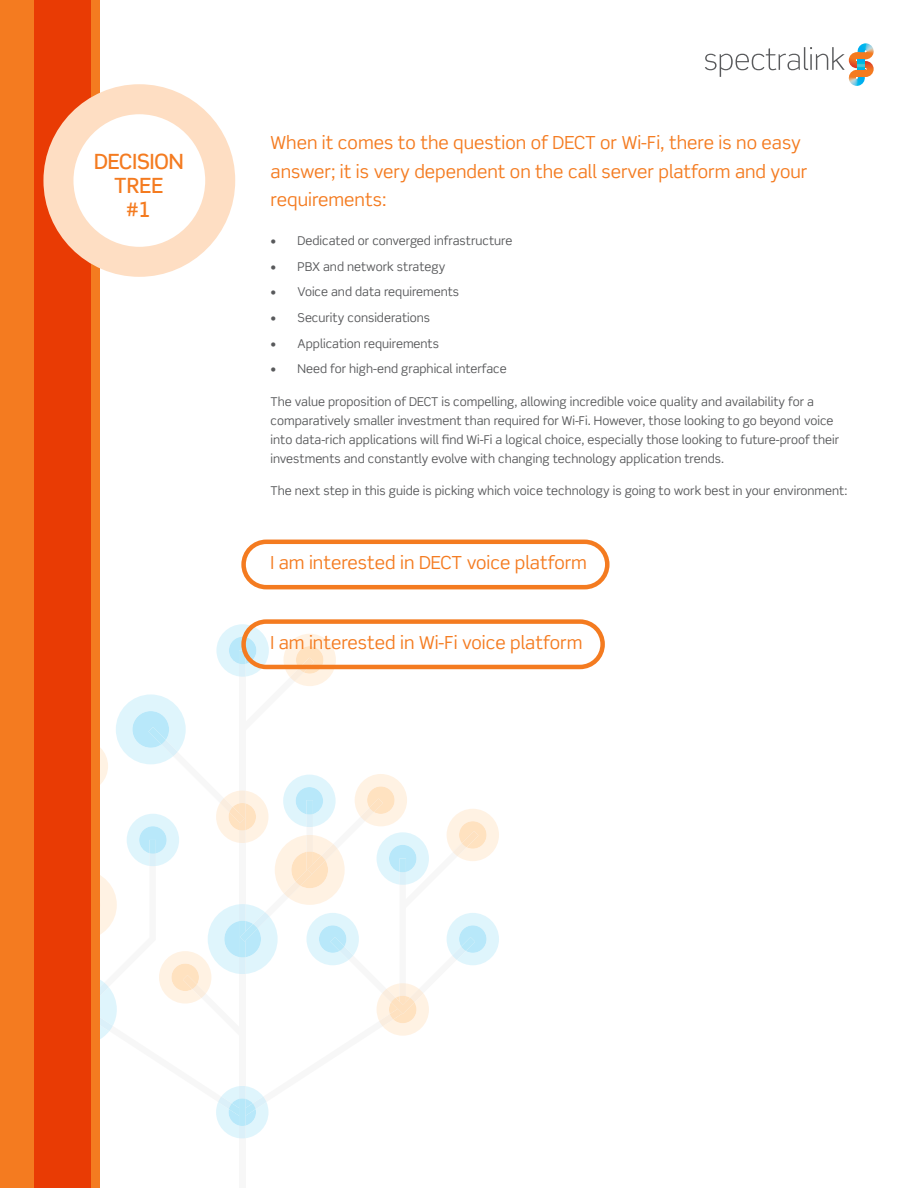
<style>
.page{position:relative;width:918px;height:1188px;background:#fff}
.page>*{position:absolute;margin:0;border:0;box-sizing:border-box;transform-origin:0 0}
.t1{font:500 21px/24px "Scene Std";color:#f47b20;text-align:center}
.t2{font:18px/28.5px "Scene Std";color:#f47b20}
.t3{font:12.15px/18.9px "Scene Std";color:#58595b}
</style>
<div class="page">
<div style="left:239px;top:650px;width:7px;height:538px;background:#f7f7f7"></div>
<svg style="left:216px;top:1086px;width:53px;height:52px"></svg>
<svg style="left:100px;top:624px;width:399px;height:415px"></svg>
<img style="left:849px;top:79px;width:16px;height:7px">
<img style="left:859px;top:43px;width:13px;height:4px">
<svg style="left:705px;top:47px;width:169px;height:32px"></svg>
<div style="left:0;top:0;width:100px;height:1188px;background:#f47b20"></div>
<div style="left:34px;top:0;width:57px;height:1188px;background:#e93b04"></div>
<svg style="left:58px;top:99px;width:162px;height:163px"></svg>
<div style="left:43px;top:84px;width:192px;height:193px;border:30px solid #fedec3;border-radius:50%"></div>
<div style="left:241px;top:540px;width:369px;height:49px;border:4px solid #f47b20;border-radius:23px"></div>
<div style="left:241px;top:619px;width:364px;height:50px;border:4px solid #f47b20;border-radius:23px"></div>
<h1 class="t1" style="left:94px;top:150px;width:91px">DECISION<br>TREE<br>#1</h1>
<h2 class="t2" style="left:271px;top:128px;width:538px">When it comes to the question of DECT or Wi-Fi, there is no easy answer; it is very dependent on the call server platform and your requirements:</h2>
<p class="t3" style="left:271px;top:231px;width:243px">• Dedicated or converged infrastructure</p>
<p class="t3" style="left:271px;top:257px;width:176px">• PBX and network strategy</p>
<p class="t3" style="left:271px;top:283px;width:190px">• Voice and data requirements</p>
<p class="t3" style="left:271px;top:308px;width:161px">• Security considerations</p>
<p class="t3" style="left:271px;top:334px;width:170px">• Application requirements</p>
<p class="t3" style="left:271px;top:359px;width:238px">• Need for high-end graphical interface</p>
<p class="t3" style="left:271px;top:392px;width:570px">The value proposition of DECT is compelling, allowing incredible voice quality and availability for a comparatively smaller investment than required for Wi-Fi. However, those looking to go beyond voice into data-rich applications will find Wi-Fi a logical choice, especially those looking to future-proof their investments and constantly evolve with changing technology application trends.</p>
<p class="t3" style="left:271px;top:481px;width:578px">The next step in this guide is picking which voice technology is going to work best in your environment:</p>
<h2 class="t2" style="left:271px;top:548px;width:318px">I am interested in DECT voice platform</h2>
<h2 class="t2" style="left:271px;top:628px;width:313px">I am interested in Wi-Fi voice platform</h2>
</div>
